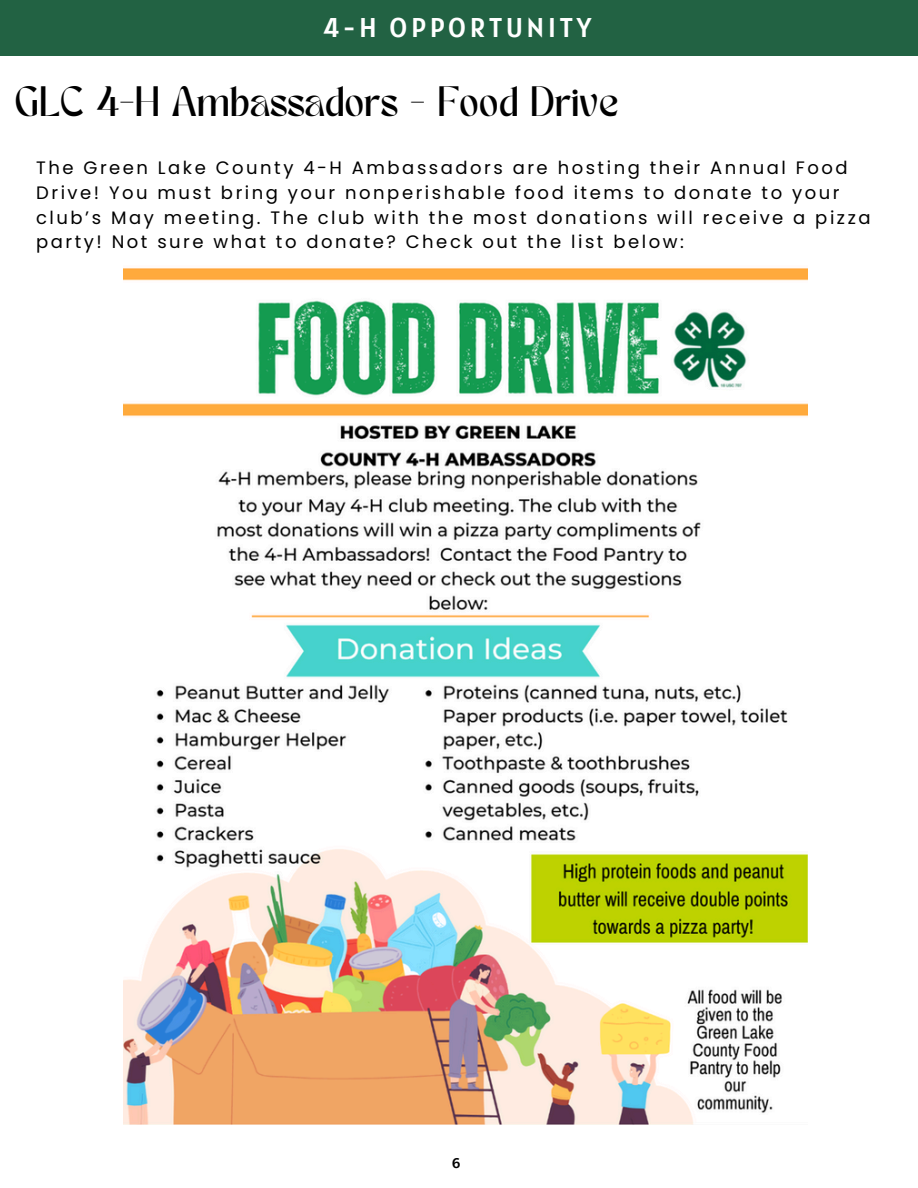
<style>
.page{position:relative;width:918px;height:1188px;background:#fff}
.page>*{position:absolute;margin:0;border:0;box-sizing:border-box;transform-origin:0 0}
.t1{font:29.7px "TANMERINGUE";color:#000}
.t2{font:27px "Alatsi";letter-spacing:.14em;color:#fff}
.t3{font:18px/24.8px "Poppins";letter-spacing:.14em;color:#000}
.t4{font:13.95px "Alatsi";color:#000}
</style>
<div class="page">
<div style="left:0;top:0;width:918px;height:56px;background:#226243"></div>
<img style="left:123px;top:268px;width:684px;height:856px">
<h2 class="t2" style="left:323px;top:10px;width:270px">4-H OPPORTUNITY</h2>
<p class="t1" style="left:15px;top:86px;width:605px">GLC 4-H Ambassadors - Food Drive</p>
<p class="t3" style="left:36px;top:155px;width:836px">The Green Lake County 4-H Ambassadors are hosting their Annual Food Drive! You must bring your nonperishable food items to donate to your club’s May meeting. The club with the most donations will receive a pizza party! Not sure what to donate? Check out the list below:</p>
<p class="t4" style="left:452px;top:1154px;width:10px">6</p>
</div>
